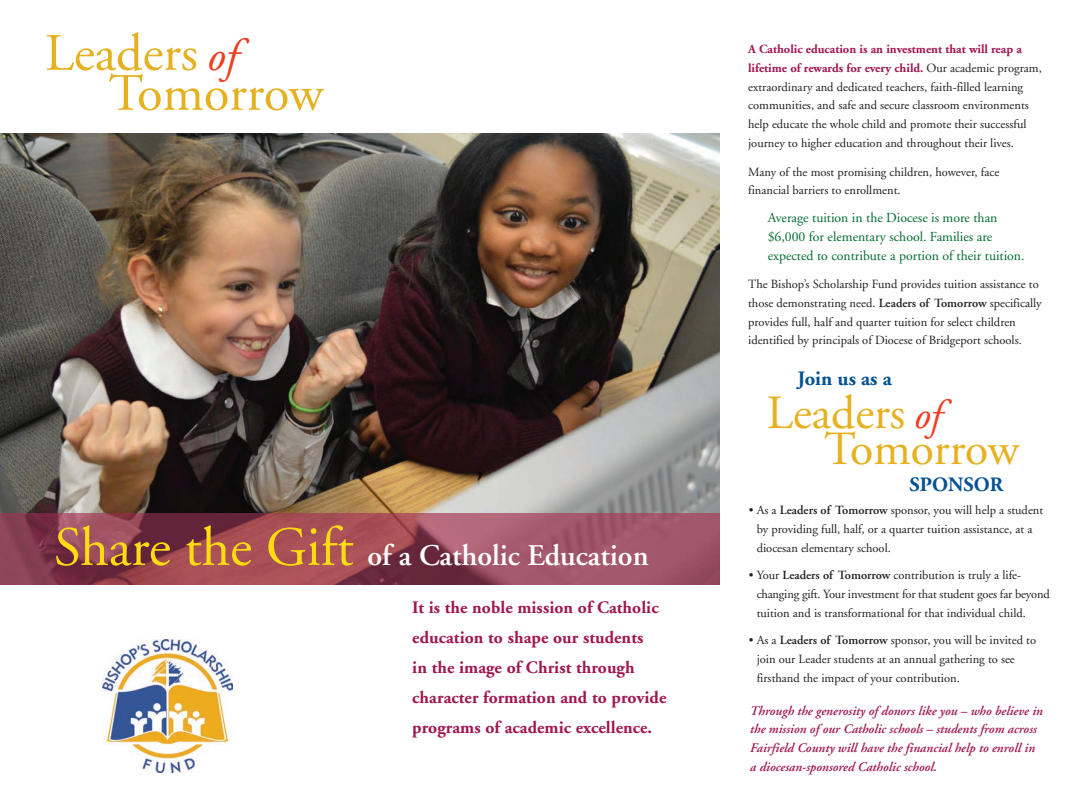
<style>
.page{position:relative;width:1080px;height:810px;background:#fff}
.page>*{position:absolute;margin:0;border:0;box-sizing:border-box;transform-origin:0 0}
.t1{font:52.5px/40px "Adobe Garamond";color:#e6b120}
.t2{font:47.5px/36.2px "Adobe Garamond";color:#e6b120}
.t3{font:600 30px "Adobe Garamond";color:#fff}
.t4{font:700 20.38px "Adobe Garamond";color:#015196}
.t5{font:700 17.5px/30px "Adobe Garamond";letter-spacing:.005em;color:#a01750}
.t6{font:13.75px/18.8px "Adobe Garamond";color:#026a2f}
.t7{font:italic 600 13.12px/18.8px "Adobe Garamond";color:#a01750}
.t8{font:12.5px/18.8px "Adobe Garamond";color:#231f20}
.s1{font-style:italic;font-size:45px;color:#ef3e22}
.s2{font-weight:400;font-size:55.38px;color:#ffdb12}
.s3{font-weight:700;color:#a01750}
.s4{font-weight:600}
.s5{font-style:italic;font-size:40.75px;color:#ef3e22}
</style>
<div class="page">
<img style="left:103px;top:639px;width:130px;height:133px">
<img style="left:0;top:134px;width:720px;height:379px">
<hr style="left:0;top:584px;width:720px;height:1px;background:#c17384">
<img style="left:0;top:513px;width:720px;height:71px">
<h1 class="t1" style="left:109px;top:38px;width:216px;text-indent:-64px">Leaders <span class="s1">of<br></span>Tomorrow</h1>
<h3 class="t3" style="left:54px;top:543px;width:596px"><span class="s2">Share the Gift</span> of a Catholic Education</h3>
<h3 class="t5" style="left:412px;top:594px;width:256px">It is the noble mission of Catholic education to shape our students<br>in the image of Christ through character formation and to provide programs of academic excellence.</h3>
<p class="t8" style="left:748px;top:41px;width:295px"><span class="s3">A Catholic education is an investment that will reap a lifetime of rewards for every child.</span> Our academic program, extraordinary and dedicated teachers, faith-filled learning communities, and safe and secure classroom environments help educate the whole child and promote their successful journey to higher education and throughout their lives.</p>
<p class="t8" style="left:748px;top:163px;width:253px">Many of the most promising children, however, face financial barriers to enrollment.</p>
<p class="t6" style="left:768px;top:210px;width:258px">Average tuition in the Diocese is more than $6,000 for elementary school. Families are expected to contribute a portion of their tuition.</p>
<p class="t8" style="left:748px;top:276px;width:295px">The Bishop’s Scholarship Fund provides tuition assistance to those demonstrating need. <span class="s4">Leaders of Tomorrow</span> specifically provides full, half and quarter tuition for select children identified by principals of Diocese of Bridgeport schools.</p>
<h3 class="t4" style="left:797px;top:370px;width:96px">Join us as a</h3>
<h2 class="t2" style="left:825px;top:398px;width:196px;text-indent:-58px">Leaders <span class="s5">of<br></span>Tomorrow</h2>
<h3 class="t4" style="left:910px;top:477px;width:95px">SPONSOR</h3>
<p class="t8" style="left:757px;top:502px;width:288px;text-indent:-8px">• As a <span class="s4">Leaders of Tomorrow</span> sponsor, you will help a student by providing full, half, or a quarter tuition assistance, at a diocesan elementary school.</p>
<p class="t8" style="left:757px;top:567px;width:295px;text-indent:-8px">• Your <span class="s4">Leaders of Tomorrow</span> contribution is truly a life&shy;changing gift. Your investment for that student goes far beyond tuition and is transformational for that individual child.</p>
<p class="t8" style="left:757px;top:632px;width:281px;text-indent:-8px">• As a <span class="s4">Leaders of Tomorrow</span> sponsor, you will be invited to join our Leader students at an annual gathering to see firsthand the impact of your contribution.</p>
<p class="t7" style="left:750px;top:702px;width:294px">Through the generosity of donors like you – who believe in the mission of our Catholic schools – students from across Fairfield County will have the financial help to enroll in a diocesan-sponsored Catholic school.</p>
</div>
